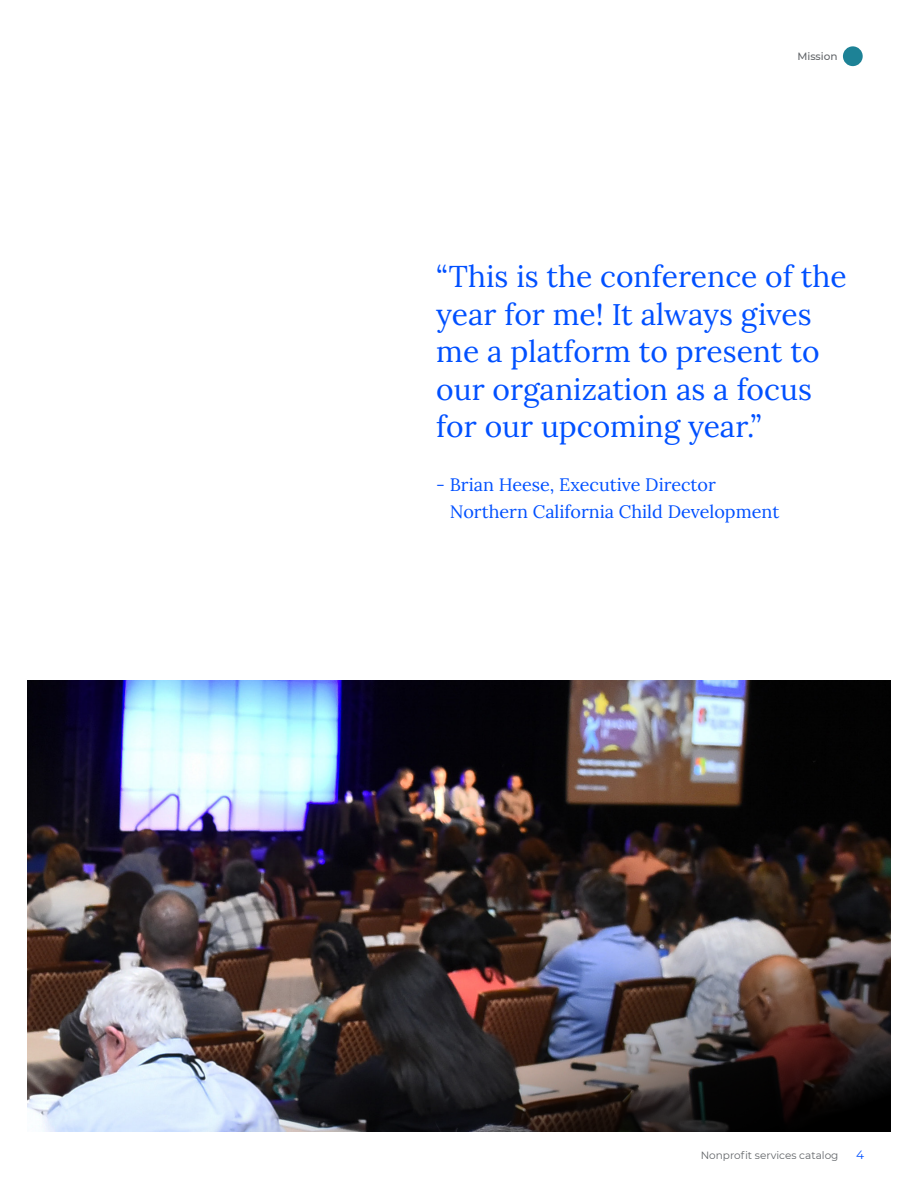
<style>
.page{position:relative;width:918px;height:1188px;background:#fff}
.page>*{position:absolute;margin:0;border:0;box-sizing:border-box;transform-origin:0 0}
.t1{font:30px/37.5px "Lora";color:#0050ff}
.t2{font:18px/27px "Lora";color:#0050ff}
.t3{font:12px "Montserrat";color:#0050ff}
.t4{font:10.5px "Montserrat";color:#63666a}
.t5{font:500 10.5px "Montserrat";color:#63666a}
</style>
<div class="page">
<img style="left:27px;top:680px;width:864px;height:432px">
<img style="left:37px;top:839px;width:854px;height:293px">
<div style="left:843px;top:46px;width:20px;height:20px;background:#1d8296;border-radius:50%"></div>
<p class="t5" style="left:797px;top:49px;width:42px">Mission</p>
<p class="t1" style="left:436px;top:256px;width:412px">“This is the conference of the year for me! It always gives me a platform to present to our organization as a focus for our upcoming year.”</p>
<p class="t2" style="left:450px;top:470px;width:331px;text-indent:-14px">- Brian Heese, Executive Director<br>Northern California Child Development</p>
<p class="t4" style="left:701px;top:1148px;width:139px">Nonprofit services catalog</p>
<p class="t3" style="left:856px;top:1146px;width:9px">4</p>
</div>
